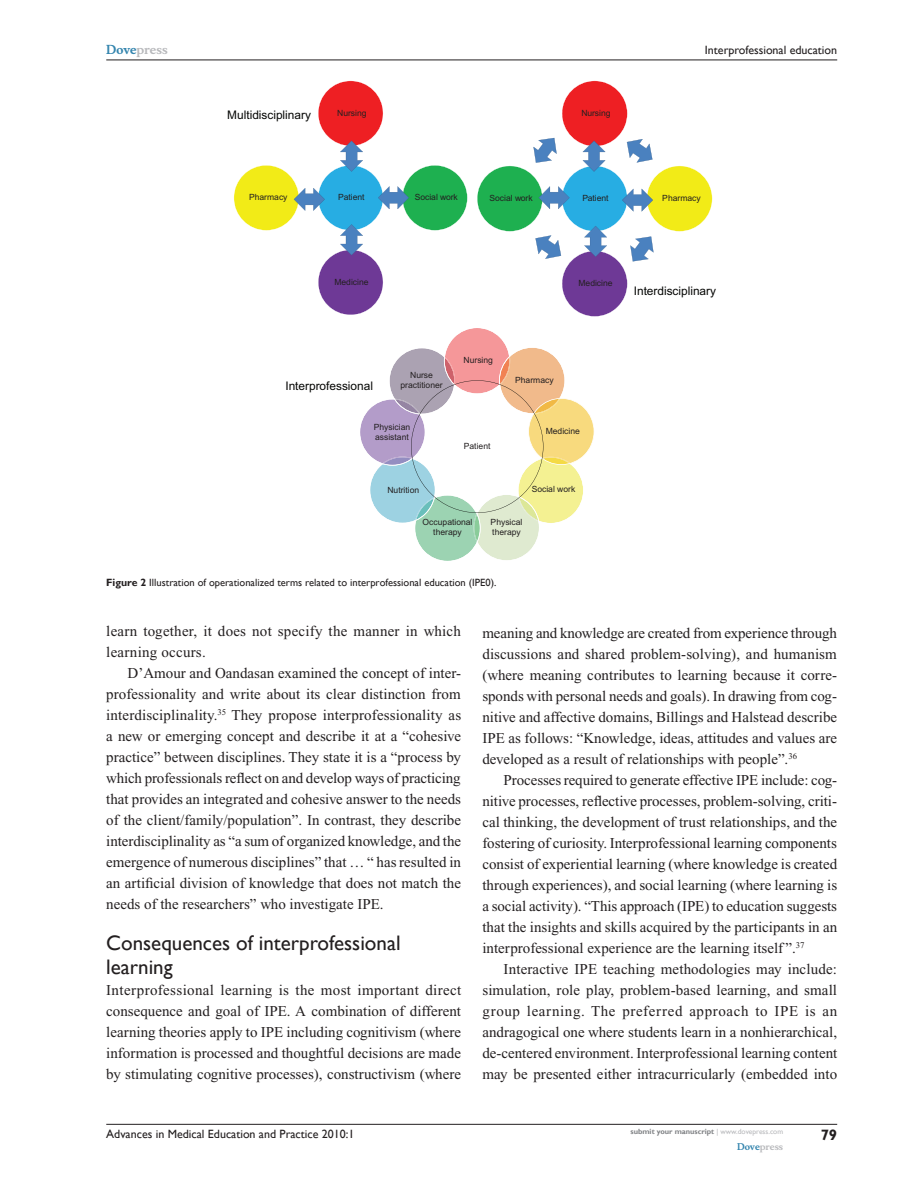
<style>
.page{position:relative;width:918px;height:1188px;background:#fff}
.page>*{position:absolute;margin:0;border:0;box-sizing:border-box;transform-origin:0 0}
.t1{font:21px/24px "Gill Sans";color:#231f20}
.t2{font:15px/21px "Times New Roman";color:#231f20;text-align:justify}
.t3{font:700 15px "Gill Sans";color:#231f20}
.t4{font:12px "Gill Sans";color:#231f20}
.t5{font:700 12px "Musee";color:#b8b9bc}
.t6{font:11.85px "Arial";color:#040503}
.t7{font:10.5px "Gill Sans";color:#231f20}
.t8{font:700 9px "Musee";color:#b8b9bc}
.t9{font:8.55px/10.2px "Arial";color:#231f20;text-align:center}
.t10{font:700 7.5px "Gill Sans";color:#808285}
.s1{color:#3485ae}
.s2{font-weight:700}
.s3{font-weight:400;color:#b8b9bc}
</style>
<div class="page">
<hr style="left:106px;top:1124px;width:731px;height:1px;background:#231f20">
<hr style="left:106px;top:60px;width:731px;height:1px;background:#231f20">
<svg style="left:360px;top:328px;width:234px;height:233px"></svg>
<svg style="left:477px;top:81px;width:235px;height:236px"></svg>
<svg style="left:234px;top:81px;width:233px;height:234px"></svg>
<p class="t5" style="left:106px;top:43px;width:63px"><span class="s1">Dove</span>press</p>
<p class="t6" style="left:227px;top:108px;width:85px">Multidisciplinary</p>
<p class="t9" style="left:337px;top:108px;width:31px">Nursing</p>
<p class="t9" style="left:249px;top:192px;width:40px">Pharmacy</p>
<p class="t9" style="left:338px;top:192px;width:28px">Patient</p>
<p class="t9" style="left:415px;top:192px;width:45px">Social work</p>
<p class="t9" style="left:490px;top:193px;width:45px">Social work</p>
<p class="t9" style="left:581px;top:108px;width:31px">Nursing</p>
<p class="t9" style="left:582px;top:193px;width:28px">Patient</p>
<p class="t4" style="left:705px;top:43px;width:134px">Interprofessional education</p>
<p class="t9" style="left:662px;top:193px;width:40px">Pharmacy</p>
<p class="t9" style="left:334px;top:277px;width:36px">Medicine</p>
<p class="t9" style="left:578px;top:278px;width:36px">Medicine</p>
<p class="t6" style="left:634px;top:284px;width:84px">Interdisciplinary</p>
<p class="t9" style="left:464px;top:355px;width:31px">Nursing</p>
<p class="t6" style="left:285px;top:379px;width:89px">Interprofessional</p>
<p class="t9" style="left:400px;top:370px;width:44px">Nurse practitioner</p>
<p class="t9" style="left:515px;top:375px;width:40px">Pharmacy</p>
<p class="t9" style="left:374px;top:422px;width:38px;text-align:left">Physician assistant</p>
<p class="t9" style="left:546px;top:426px;width:36px">Medicine</p>
<p class="t9" style="left:464px;top:441px;width:28px">Patient</p>
<p class="t9" style="left:387px;top:485px;width:33px">Nutrition</p>
<p class="t9" style="left:532px;top:484px;width:45px">Social work</p>
<p class="t9" style="left:423px;top:517px;width:51px">Occupational therapy</p>
<p class="t9" style="left:491px;top:517px;width:33px;text-align:left">Physical therapy</p>
<p class="t7" style="left:106px;top:577px;width:392px"><span class="s2">Figure 2</span> Illustration of operationalized terms related to interprofessional education (IPE0).</p>
<p class="t2" style="left:106px;top:620px;width:356px">learn together, it does not specify the manner in which learning occurs.</p>
<p class="t2" style="left:106px;top:662px;width:356px;text-indent:21px">D’Amour and Oandasan examined the concept of inter&shy;professionality and write about its clear distinction from interdisciplinality.<sup>35</sup> They propose interprofessionality as a new or emerging concept and describe it at a “cohesive practice” between disciplines. They state it is a “process by which professionals reflect on and develop ways of practicing that provides an integrated and cohesive answer to the needs of the client/family/population”. In contrast, they describe interdisciplinality as “a sum of organized knowledge, and the emergence of numerous disciplines” that … “ has resulted in an artificial division of knowledge that does not match the needs of the researchers” who investigate IPE.</p>
<h1 class="t1" style="left:106px;top:931px;width:296px">Consequences of interprofessional learning</h1>
<p class="t2" style="left:106px;top:980px;width:357px">Interprofessional learning is the most important direct consequence and goal of IPE. A combination of different learning theories apply to IPE including cognitivism (where information is processed and thoughtful decisions are made by stimulating cognitive processes), constructivism (where</p>
<p class="t2" style="left:482px;top:623px;width:356px">meaning and knowledge are created from experience through discussions and shared problem-solving), and humanism (where meaning contributes to learning because it corre&shy;sponds with personal needs and goals). In drawing from cog&shy;nitive and affective domains, Billings and Halstead describe IPE as follows: “Knowledge, ideas, attitudes and values are developed as a result of relationships with people”.<sup>36</sup></p>
<p class="t2" style="left:482px;top:770px;width:356px;text-indent:21px">Processes required to generate effective IPE include: cog&shy;nitive processes, reflective processes, problem-solving, criti&shy;cal thinking, the development of trust relationships, and the fostering of curiosity. Interprofessional learning components consist of experiential learning (where knowledge is created through experiences), and social learning (where learning is a social activity). “This approach (IPE) to education suggests that the insights and skills acquired by the participants in an interprofessional experience are the learning itself ”.<sup>37</sup></p>
<p class="t2" style="left:482px;top:959px;width:356px;text-indent:21px">Interactive IPE teaching methodologies may include: simulation, role play, problem-based learning, and small group learning. The preferred approach to IPE is an andragogical one where students learn in a nonhierarchical, de-centered environment. Interprofessional learning content may be presented either intracurricularly (embedded into</p>
<p class="t4" style="left:106px;top:1127px;width:250px">Advances in Medical Education and Practice 2010:1</p>
<p class="t10" style="left:631px;top:1127px;width:154px">submit your manuscript <span class="s3">| www.dovepress.com</span></p>
<p class="t8" style="left:737px;top:1141px;width:48px"><span class="s1">Dove</span>press</p>
<p class="t3" style="left:821px;top:1126px;width:18px">79</p>
</div>
